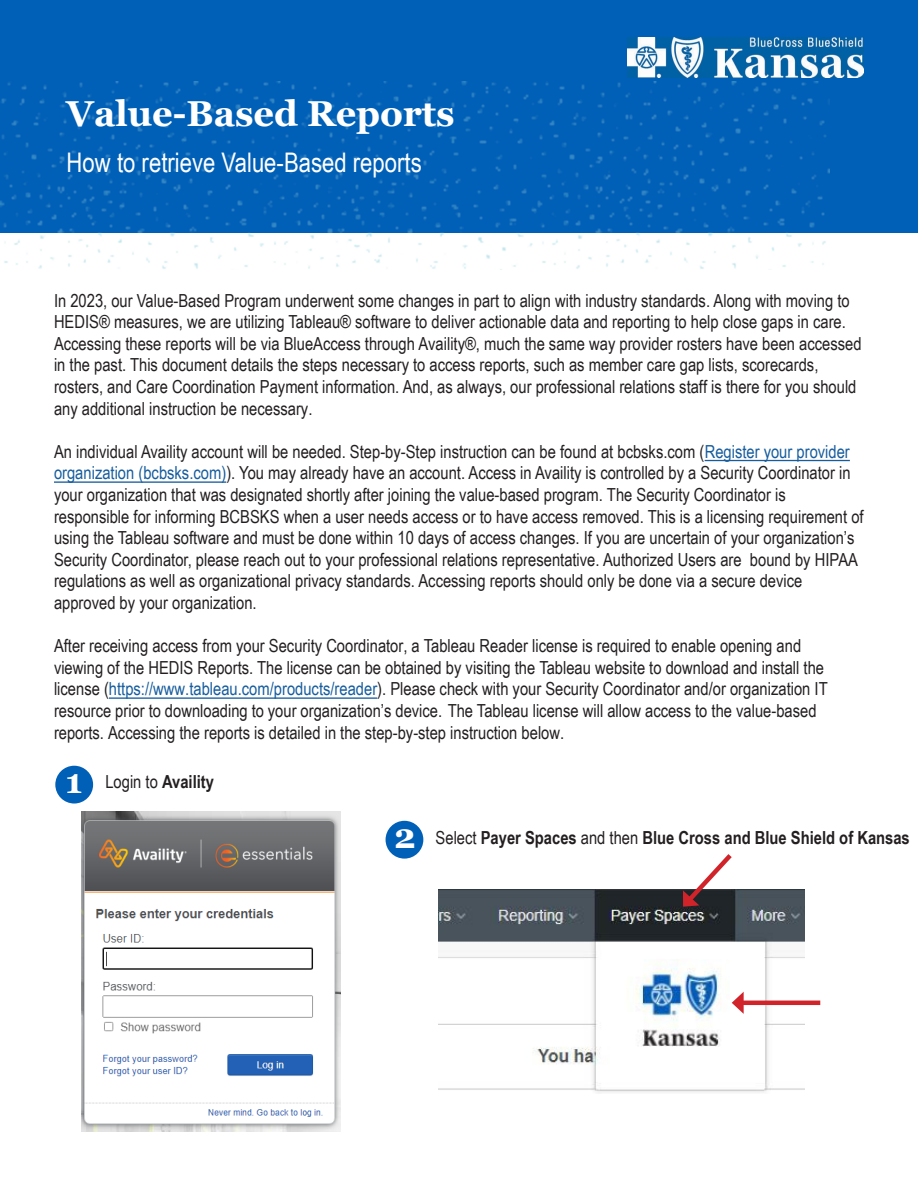
<style>
.page{position:relative;width:918px;height:1188px;background:#fff}
.page>*{position:absolute;margin:0;border:0;box-sizing:border-box;transform-origin:0 0}
.t1{font:700 36px "Georgia";color:#fff}
.t2{font:700 34.5px "Georgia";color:#fff}
.t3{font:27px "Arial Narrow";color:#fff}
.t4{font:18px/21.6px "Arial Narrow";color:#231f20}
.t5{font:700 18px "Arial Narrow";color:#231f20}
.s1{color:#175d9e}
.s2{font-weight:400}
</style>
<div class="page">
<div style="left:0;top:0;width:918px;height:232px;background:#005fb6"></div>
<img style="left:0;top:81px;width:830px;height:189px">
<div style="left:55px;top:766px;width:38px;height:38px;background:#005fb6;border-radius:50%"></div>
<img style="left:82px;top:812px;width:259px;height:319px">
<div style="left:386px;top:821px;width:37px;height:38px;background:#005fb6;border-radius:50%"></div>
<img style="left:439px;top:890px;width:366px;height:203px">
<svg style="left:682px;top:854px;width:54px;height:53px"></svg>
<hr style="left:740px;top:1001px;width:80px;height:4px;background:#d1232a">
<svg style="left:732px;top:992px;width:12px;height:22px"></svg>
<img style="left:627px;top:38px;width:237px;height:40px">
<hr style="left:705px;top:460px;width:145px;height:1px;background:#175d9e">
<hr style="left:54px;top:481px;width:172px;height:2px;background:#175d9e">
<hr style="left:109px;top:697px;width:268px;height:2px;background:#175d9e">
<p class="t1" style="left:67px;top:91px;width:390px">Value-Based Reports</p>
<p class="t3" style="left:67px;top:143px;width:357px">How to retrieve Value-Based reports</p>
<p class="t4" style="left:54px;top:289px;width:809px">In 2023, our Value-Based Program underwent some changes in part to align with industry standards. Along with moving to HEDIS® measures, we are utilizing Tableau® software to deliver actionable data and reporting to help close gaps in care.<br>Accessing these reports will be via BlueAccess through Availity®, much the same way provider rosters have been accessed in the past. This document details the steps necessary to access reports, such as member care gap lists, scorecards, rosters, and Care Coordination Payment information. And, as always, our professional relations staff is there for you should any additional instruction be necessary.</p>
<p class="t4" style="left:54px;top:440px;width:811px">An individual Availity account will be needed. Step-by-Step instruction can be found at bcbsks.com (<span class="s1">Register your provider organization (bcbsks.com)</span>). You may already have an account. Access in Availity is controlled by a Security Coordinator in your organization that was designated shortly after joining the value-based program. The Security Coordinator is responsible for informing BCBSKS when a user needs access or to have access removed. This is a licensing requirement of using the Tableau software and must be done within 10 days of access changes. If you are uncertain of your organization’s Security Coordinator, please reach out to your professional relations representative. Authorized Users are bound by HIPAA regulations as well as organizational privacy standards. Accessing reports should only be done via a secure device approved by your organization.</p>
<p class="t4" style="left:54px;top:634px;width:775px">After receiving access from your Security Coordinator, a Tableau Reader license is required to enable opening and viewing of the HEDIS Reports. The license can be obtained by visiting the Tableau website to download and install the license (<span class="s1">https://www.tableau.com/products/reader</span>). Please check with your Security Coordinator and/or organization IT resource prior to downloading to your organization’s device. The Tableau license will allow access to the value-based reports. Accessing the reports is detailed in the step-by-step instruction below.</p>
<p class="t2" style="left:66px;top:759px;width:18px">1</p>
<p class="t5" style="left:105px;top:768px;width:110px"><span class="s2">Login to</span> Availity</p>
<p class="t2" style="left:394px;top:814px;width:23px">2</p>
<p class="t5" style="left:436px;top:824px;width:476px"><span class="s2">Select</span> Payer Spaces <span class="s2">and then</span> Blue Cross and Blue Shield of Kansas</p>
</div>
